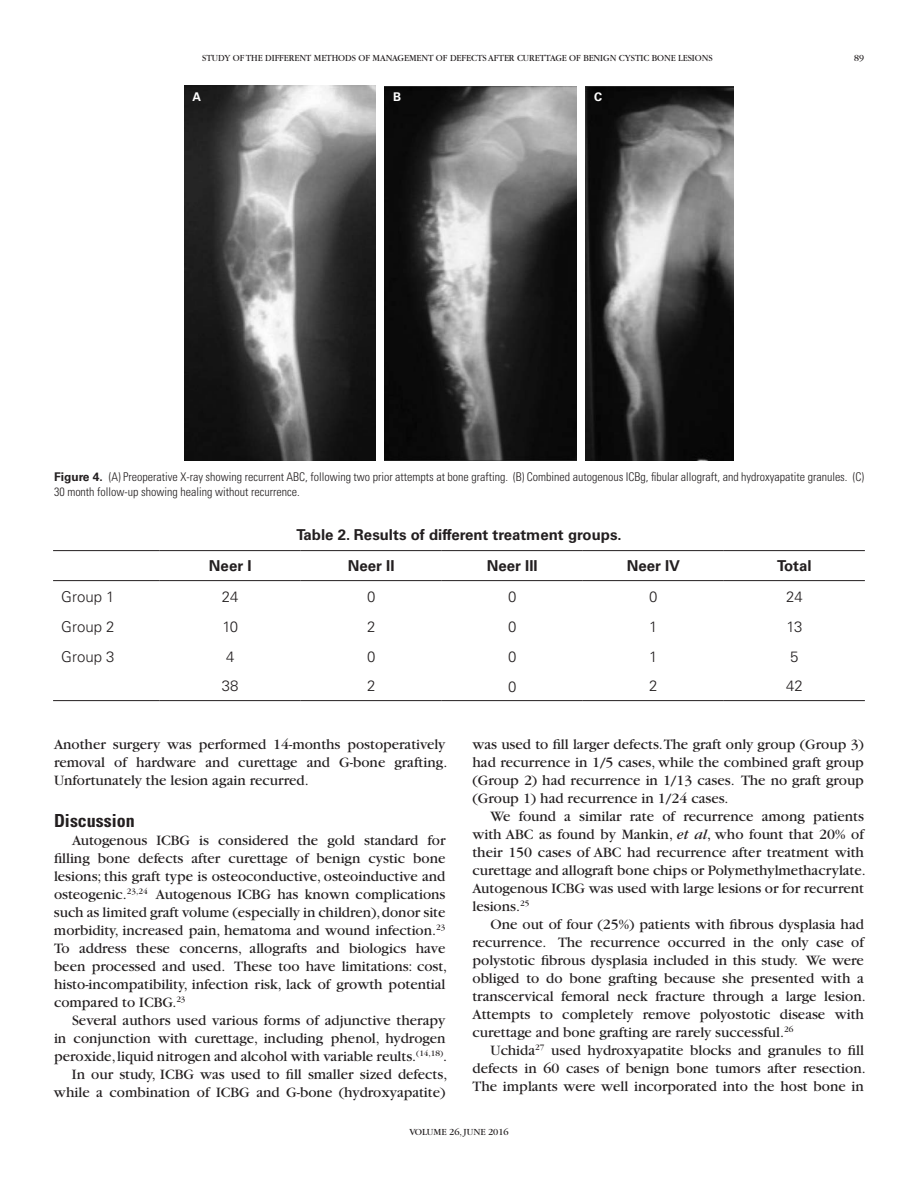
<style>
.page{position:relative;width:918px;height:1188px;background:#fff}
.page>*{position:absolute;margin:0;border:0;box-sizing:border-box;transform-origin:0 0}
.t1{font:700 condensed 18px "Univers";color:#231f20}
.t2{font:15px/18px "Garamond";color:#231f20}
.t3{font:700 15px "Univers";color:#231f20}
.t4{font:300 15px "Univers";color:#231f20}
.t5{font:300 condensed 12px/15px "Univers";color:#231f20}
.t6{font:700 12px "Univers";color:#fff}
.t7{font:9.75px "Garamond";color:#231f20;scale:.95 1}
.t8{font:9.75px "Garamond";color:#231f20}
.s1{font-weight:700;font-stretch:normal}
.s2{font-style:italic}
</style>
<div class="page">
<img style="left:184px;top:86px;width:192px;height:375px">
<img style="left:385px;top:86px;width:192px;height:375px">
<img style="left:586px;top:86px;width:148px;height:375px">
<hr style="left:53px;top:550px;width:107px;height:1px;background:#231f20">
<hr style="left:160px;top:550px;width:141px;height:1px;background:#231f20">
<hr style="left:301px;top:550px;width:141px;height:1px;background:#231f20">
<hr style="left:442px;top:550px;width:141px;height:1px;background:#231f20">
<hr style="left:583px;top:550px;width:141px;height:1px;background:#231f20">
<hr style="left:724px;top:550px;width:141px;height:1px;background:#231f20">
<hr style="left:53px;top:580px;width:107px;height:1px;background:#231f20">
<hr style="left:160px;top:580px;width:141px;height:1px;background:#231f20">
<hr style="left:301px;top:580px;width:141px;height:1px;background:#231f20">
<hr style="left:442px;top:580px;width:141px;height:1px;background:#231f20">
<hr style="left:583px;top:580px;width:141px;height:1px;background:#231f20">
<hr style="left:724px;top:580px;width:141px;height:1px;background:#231f20">
<hr style="left:53px;top:700px;width:107px;height:1px;background:#231f20">
<hr style="left:160px;top:700px;width:141px;height:1px;background:#231f20">
<hr style="left:301px;top:700px;width:141px;height:1px;background:#231f20">
<hr style="left:442px;top:700px;width:141px;height:1px;background:#231f20">
<hr style="left:583px;top:700px;width:141px;height:1px;background:#231f20">
<hr style="left:724px;top:700px;width:141px;height:1px;background:#231f20">
<p class="t7" style="left:202px;top:53px;width:539px">STUDY OF THE DIFFERENT METHODS OF MANAGEMENT OF DEFECTS AFTER CURETTAGE OF BENIGN CYSTIC BONE LESIONS</p>
<p class="t7" style="left:854px;top:53px;width:12px">89</p>
<p class="t6" style="left:193px;top:90px;width:10px">A</p>
<p class="t6" style="left:393px;top:90px;width:10px">B</p>
<p class="t6" style="left:594px;top:90px;width:10px">C</p>
<p class="t5" style="left:54px;top:469px;width:811px"><span class="s1">Figure 4.</span> (A) Preoperative X-ray showing recurrent ABC, following two prior attempts at bone grafting. (B) Combined autogenous ICBg, fibular allograft, and hydroxyapatite granules. (C)<br>30 month follow-up showing healing without recurrence.</p>
<p class="t3" style="left:297px;top:526px;width:327px">Table 2. Results of different treatment groups.</p>
<p class="t3" style="left:209px;top:557px;width:44px">Neer I</p>
<p class="t3" style="left:348px;top:557px;width:48px">Neer II</p>
<p class="t3" style="left:487px;top:557px;width:52px">Neer III</p>
<p class="t3" style="left:627px;top:557px;width:55px">Neer IV</p>
<p class="t3" style="left:777px;top:557px;width:36px">Total</p>
<p class="t4" style="left:61px;top:587px;width:55px">Group 1</p>
<p class="t4" style="left:222px;top:587px;width:18px">24</p>
<p class="t4" style="left:367px;top:587px;width:10px">0</p>
<p class="t4" style="left:508px;top:587px;width:10px">0</p>
<p class="t4" style="left:649px;top:587px;width:10px">0</p>
<p class="t4" style="left:786px;top:587px;width:18px">24</p>
<p class="t4" style="left:61px;top:617px;width:55px">Group 2</p>
<p class="t4" style="left:222px;top:617px;width:17px">10</p>
<p class="t4" style="left:367px;top:617px;width:10px">2</p>
<p class="t4" style="left:508px;top:617px;width:10px">0</p>
<p class="t4" style="left:649px;top:617px;width:10px">1</p>
<p class="t4" style="left:786px;top:617px;width:17px">13</p>
<p class="t4" style="left:61px;top:647px;width:55px">Group 3</p>
<p class="t4" style="left:226px;top:647px;width:10px">4</p>
<p class="t4" style="left:367px;top:647px;width:10px">0</p>
<p class="t4" style="left:508px;top:647px;width:10px">0</p>
<p class="t4" style="left:649px;top:647px;width:10px">1</p>
<p class="t4" style="left:790px;top:647px;width:10px">5</p>
<p class="t4" style="left:222px;top:677px;width:18px">38</p>
<p class="t4" style="left:367px;top:677px;width:10px">2</p>
<p class="t4" style="left:508px;top:677px;width:10px">0</p>
<p class="t4" style="left:649px;top:677px;width:10px">2</p>
<p class="t4" style="left:786px;top:677px;width:18px">42</p>
<p class="t2" style="left:54px;top:736px;width:395px">Another surgery was performed 14-months postoperatively removal of hardware and curettage and G-bone grafting.<br>Unfortunately the lesion again recurred.</p>
<p class="t1" style="left:54px;top:810px;width:82px">Discussion</p>
<p class="t2" style="left:54px;top:832px;width:395px;text-indent:18px">Autogenous ICBG is considered the gold standard for filling bone defects after curettage of benign cystic bone lesions; this graft type is osteoconductive, osteoinductive and osteogenic.<sup>23,24</sup> Autogenous ICBG has known complications such as limited graft volume (especially in children), donor site morbidity, increased pain, hematoma and wound infection.<sup>23<br></sup>To address these concerns, allografts and biologics have been processed and used. These too have limitations: cost, histo-incompatibility, infection risk, lack of growth potential compared to ICBG.<sup>23</sup></p>
<p class="t2" style="left:54px;top:1012px;width:395px;text-align:right">Several authors used various forms of adjunctive therapy<br>in conjunction with curettage, including phenol, hydrogen peroxide, liquid nitrogen and alcohol with variable reults.<sup>(14,18)</sup>.<br>In our study, ICBG was used to fill smaller sized defects, while a combination of ICBG and G-bone (hydroxyapatite)</p>
<p class="t2" style="left:472px;top:736px;width:393px;text-align:justify">was used to fill larger defects.The graft only group (Group 3) had recurrence in 1/5 cases, while the combined graft group (Group 2) had recurrence in 1/13 cases. The no graft group (Group 1) had recurrence in 1/24 cases.</p>
<p class="t2" style="left:472px;top:808px;width:395px;text-indent:18px">We found a similar rate of recurrence among patients with ABC as found by Mankin, <span class="s2">et al</span>, who fount that 20% of their 150 cases of ABC had recurrence after treatment with curettage and allograft bone chips or Polymethylmethacrylate.<br>Autogenous ICBG was used with large lesions or for recurrent lesions.<sup>25</sup></p>
<p class="t2" style="left:472px;top:916px;width:395px;text-indent:18px">One out of four (25%) patients with fibrous dysplasia had recurrence. The recurrence occurred in the only case of polystotic fibrous dysplasia included in this study. We were obliged to do bone grafting because she presented with a transcervical femoral neck fracture through a large lesion.<br>Attempts to completely remove polyostotic disease with curettage and bone grafting are rarely successful.<sup>26</sup></p>
<p class="t2" style="left:473px;top:1042px;width:395px;text-align:justify;text-indent:18px">Uchida<sup>27</sup> used hydroxyapatite blocks and granules to fill defects in 60 cases of benign bone tumors after resection.<br>The implants were well incorporated into the host bone in</p>
<p class="t8" style="left:409px;top:1127px;width:101px">VOLUME 26, JUNE 2016</p>
</div>
